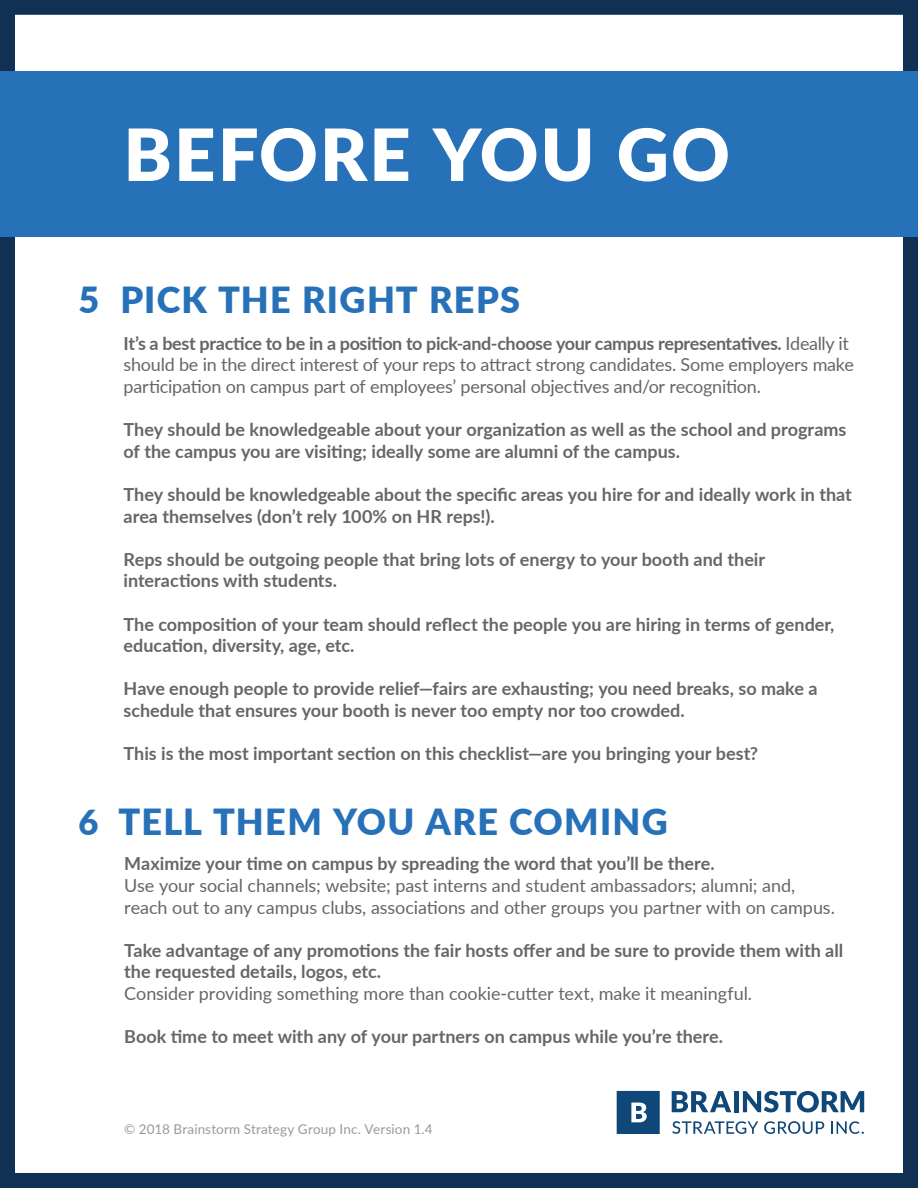
<style>
.page{position:relative;width:918px;height:1188px;background:#fff}
.page>*{position:absolute;margin:0;border:0;box-sizing:border-box;transform-origin:0 0}
.t1{font:900 72px "Lato";letter-spacing:.03em;color:#fff}
.t2{font:900 36px "Lato";letter-spacing:.035em;color:#2771b9}
.t3{font:700 18px/21.6px "Lato";color:#656666}
.t4{font:18px/21.6px "Lato";letter-spacing:-.005em;color:#656666}
.t5{font:13.5px "Lato";letter-spacing:.01em;color:#97999c}
.s1{font-weight:700}
.s2{font-size:34.5px}
</style>
<div class="page">
<svg style="left:672px;top:1091px;width:59px;height:21px"></svg>
<div style="left:734px;top:1091px;width:5px;height:21px;background:#0f4779"></div>
<svg style="left:743px;top:1091px;width:121px;height:21px"></svg>
<svg style="left:672px;top:1121px;width:86px;height:13px"></svg>
<svg style="left:764px;top:1121px;width:60px;height:13px"></svg>
<svg style="left:831px;top:1121px;width:33px;height:13px"></svg>
<div style="left:617px;top:1091px;width:43px;height:43px;background:#0f4779"></div>
<svg style="left:631px;top:1103px;width:16px;height:19px"></svg>
<div style="left:0;top:0;width:918px;height:1188px;border:15px solid #103154"></div>
<div style="left:0;top:71px;width:918px;height:166px;background:#2771b9"></div>
<p class="t1" style="left:124px;top:101px;width:608px">BEFORE YOU GO</p>
<p class="t2" style="left:79px;top:272px;width:443px">5 PICK THE RIGHT REPS</p>
<p class="t4" style="left:124px;top:332px;width:732px"><span class="s1">It’s a best practice to be in a position to pick-and-choose your campus representatives.</span> Ideally it should be in the direct interest of your reps to attract strong candidates. Some employers make participation on campus part of employees’ personal objectives and/or recognition.</p>
<p class="t3" style="left:124px;top:418px;width:724px">They should be knowledgeable about your organization as well as the school and programs of the campus you are visiting; ideally some are alumni of the campus.</p>
<p class="t3" style="left:124px;top:483px;width:730px">They should be knowledgeable about the specific areas you hire for and ideally work in that area themselves (don’t rely 100% on HR reps!).</p>
<p class="t3" style="left:124px;top:548px;width:643px">Reps should be outgoing people that bring lots of energy to your booth and their interactions with students.</p>
<p class="t3" style="left:124px;top:612px;width:712px">The composition of your team should reflect the people you are hiring in terms of gender, education, diversity, age, etc.</p>
<p class="t3" style="left:124px;top:677px;width:696px">Have enough people to provide relief—fairs are exhausting; you need breaks, so make a schedule that ensures your booth is never too empty nor too crowded.</p>
<p class="t3" style="left:124px;top:742px;width:636px">This is the most important section on this checklist—are you bringing your best?</p>
<p class="t2" style="left:79px;top:794px;width:591px"><span class="s2">6</span> TELL THEM YOU ARE COMING</p>
<p class="t3" style="left:124px;top:852px;width:592px">Maximize your time on campus by spreading the word that you’ll be there.</p>
<p class="t4" style="left:124px;top:874px;width:673px">Use your social channels; website; past interns and student ambassadors; alumni; and,</p>
<p class="t4" style="left:124px;top:895px;width:712px">reach out to any campus clubs, associations and other groups you partner with on campus.</p>
<p class="t3" style="left:124px;top:939px;width:721px">Take advantage of any promotions the fair hosts offer and be sure to provide them with all the requested details, logos, etc.</p>
<p class="t4" style="left:124px;top:982px;width:629px">Consider providing something more than cookie-cutter text, make it meaningful.</p>
<p class="t3" style="left:124px;top:1025px;width:600px">Book time to meet with any of your partners on campus while you’re there.</p>
<p class="t5" style="left:124px;top:1119px;width:310px">© 2018 Brainstorm Strategy Group Inc. Version 1.4</p>
</div>
